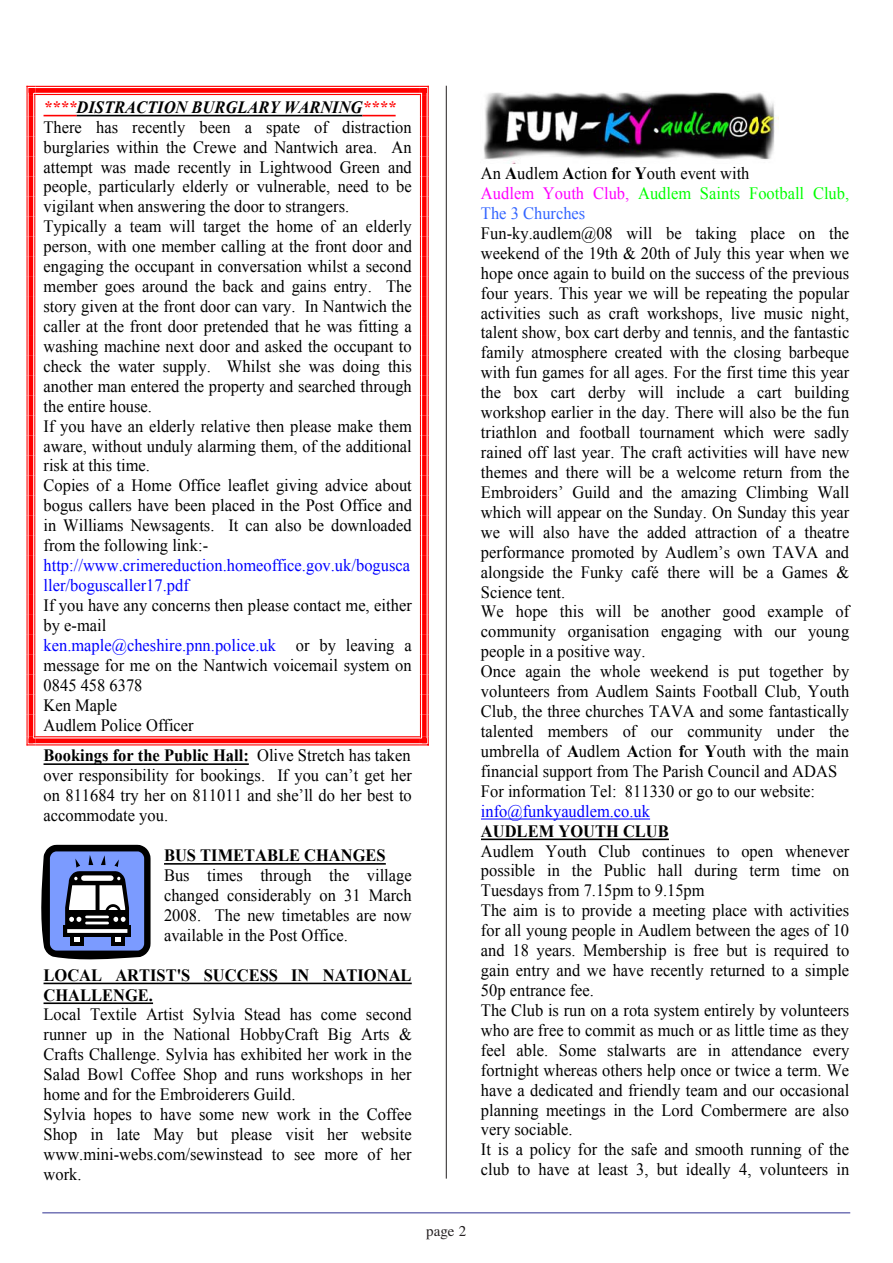
<style>
.page{position:relative;width:893px;height:1263px;background:#fff}
.page>*{position:absolute;margin:0;border:0;box-sizing:border-box;transform-origin:0 0}
.t1{font:17.25px/20px "Times New Roman";color:#000;scale:.95 1}
.t2{font:17.25px/19.8px "Times New Roman";color:#00f;scale:.95 1}
.t3{font:700 17.25px/19.8px "Times New Roman";color:#000;scale:.95 1}
.t4{font:15px "Times";color:#231f20}
.s1{font-weight:700;font-style:italic;color:#f00}
.s2{font-weight:700;font-style:italic}
.s3{color:#00f}
.s4{font-weight:700}
.s5{color:#f0f}
.s6{color:#0f0}
.s7{color:#3365ff}
</style>
<div class="page">
<hr style="left:42px;top:1212px;width:808px;height:1px;background:#2e3092">
<img style="left:483px;top:92px;width:295px;height:71px">
<hr style="left:481px;top:819px;width:169px;height:1px;background:#00f">
<hr style="left:481px;top:838px;width:188px;height:2px;background:#000">
<hr style="left:44px;top:115px;width:33px;height:1px;background:#f00">
<hr style="left:77px;top:115px;width:285px;height:1px;background:#000">
<hr style="left:362px;top:115px;width:34px;height:1px;background:#f00">
<hr style="left:35px;top:86px;width:385px;height:1px;background:#f00">
<div style="left:35px;top:88px;width:385px;height:5px;background:#f00"></div>
<hr style="left:35px;top:94px;width:385px;height:1px;background:#f00">
<hr style="left:35px;top:744px;width:385px;height:1px;background:#f00">
<div style="left:35px;top:738px;width:385px;height:5px;background:#f00"></div>
<hr style="left:35px;top:736px;width:385px;height:1px;background:#f00">
<svg style="left:27px;top:86px;width:8px;height:659px;background:#ff4545"></svg>
<svg style="left:420px;top:86px;width:9px;height:659px;background:#f44"></svg>
<hr style="left:44px;top:763px;width:205px;height:2px;background:#000">
<hr style="left:164px;top:863px;width:222px;height:2px;background:#000">
<svg style="left:41px;top:845px;width:110px;height:115px"></svg>
<hr style="left:44px;top:983px;width:368px;height:1px;background:#000">
<hr style="left:44px;top:1002px;width:109px;height:2px;background:#000">
<hr style="left:446px;top:86px;width:1px;height:1092px;background:#231f20">
<p class="t1" style="left:44px;top:97px;width:389px"><span class="s1">****</span><span class="s2">DISTRACTION BURGLARY WARNING</span><span class="s1">**** </span>There has recently been a spate of distraction burglaries within the Crewe and Nantwich area. An attempt was made recently in Lightwood Green and people, particularly elderly or vulnerable, need to be vigilant when answering the door to strangers.<br>Typically a team will target the home of an elderly person, with one member calling at the front door and engaging the occupant in conversation whilst a second member goes around the back and gains entry. The story given at the front door can vary. In Nantwich the caller at the front door pretended that he was fitting a washing machine next door and asked the occupant to check the water supply. Whilst she was doing this another man entered the property and searched through the entire house.<br>If you have an elderly relative then please make them aware, without unduly alarming them, of the additional risk at this time.<br>Copies of a Home Office leaflet giving advice about bogus callers have been placed in the Post Office and in Williams Newsagents. It can also be downloaded from the following link:-</p>
<p class="t2" style="left:44px;top:555px;width:387px">http://www.crimereduction.homeoffice.gov.uk/bogusca ller/boguscaller17.pdf</p>
<p class="t1" style="left:44px;top:595px;width:389px">If you have any concerns then please contact me, either by e-mail<br><span class="s3">ken.maple@cheshire.pnn.police.uk</span> or by leaving a message for me on the Nantwich voicemail system on<br>0845 458 6378<br>Ken Maple<br>Audlem Police Officer</p>
<p class="t1" style="left:44px;top:746px;width:389px;text-align:justify"><span class="s4">Bookings for the Public Hall:</span> Olive Stretch has taken over responsibility for bookings. If you can’t get her on 811684 try her on 811011 and she’ll do her best to accommodate you.</p>
<p class="t3" style="left:164px;top:845px;width:235px">BUS TIMETABLE CHANGES</p>
<p class="t1" style="left:164px;top:865px;width:262px;text-align:justify">Bus times through the village changed considerably on 31 March 2008. The new timetables are now available in the Post Office.</p>
<p class="t3" style="left:44px;top:965px;width:389px">LOCAL ARTIST'S SUCCESS IN NATIONAL<br>CHALLENGE.</p>
<p class="t1" style="left:44px;top:1004px;width:389px">Local Textile Artist Sylvia Stead has come second runner up in the National HobbyCraft Big Arts &amp; Crafts Challenge. Sylvia has exhibited her work in the Salad Bowl Coffee Shop and runs workshops in her home and for the Embroiderers Guild.<br>Sylvia hopes to have some new work in the Coffee Shop in late May but please visit her website www.mini-webs.com/sewinstead to see more of her work.</p>
<p class="t1" style="left:481px;top:163px;width:389px">An <span class="s4">A</span>udlem <span class="s4">A</span>ction <span class="s4">f</span>or <span class="s4">Y</span>outh event with<br><span class="s5">Audlem Youth Club,</span> <span class="s6">Audlem Saints Football Club,<br></span><span class="s7">The 3 Churches</span></p>
<p class="t1" style="left:481px;top:223px;width:389px">Fun-ky.audlem@08 will be taking place on the weekend of the 19th &amp; 20th of July this year when we hope once again to build on the success of the previous four years. This year we will be repeating the popular activities such as craft workshops, live music night, talent show, box cart derby and tennis, and the fantastic family atmosphere created with the closing barbeque with fun games for all ages. For the first time this year the box cart derby will include a cart building workshop earlier in the day. There will also be the fun triathlon and football tournament which were sadly rained off last year. The craft activities will have new themes and there will be a welcome return from the Embroiders’ Guild and the amazing Climbing Wall which will appear on the Sunday. On Sunday this year we will also have the added attraction of a theatre performance promoted by Audlem’s own TAVA and alongside the Funky café there will be a Games &amp; Science tent.<br>We hope this will be another good example of community organisation engaging with our young people in a positive way.<br>Once again the whole weekend is put together by volunteers from Audlem Saints Football Club, Youth Club, the three churches TAVA and some fantastically talented members of our community under the umbrella of <span class="s4">A</span>udlem <span class="s4">A</span>ction <span class="s4">f</span>or <span class="s4">Y</span>outh with the main financial support from The Parish Council and ADAS For information Tel: 811330 or go to our website:</p>
<p class="t2" style="left:481px;top:801px;width:179px">info@funkyaudlem.co.uk</p>
<p class="t3" style="left:481px;top:821px;width:199px">AUDLEM YOUTH CLUB</p>
<p class="t1" style="left:481px;top:841px;width:389px">Audlem Youth Club continues to open whenever possible in the Public hall during term time on Tuesdays from 7.15pm to 9.15pm<br>The aim is to provide a meeting place with activities for all young people in Audlem between the ages of 10 and 18 years. Membership is free but is required to gain entry and we have recently returned to a simple 50p entrance fee.<br>The Club is run on a rota system entirely by volunteers who are free to commit as much or as little time as they feel able. Some stalwarts are in attendance every fortnight whereas others help once or twice a term. We have a dedicated and friendly team and our occasional planning meetings in the Lord Combermere are also very sociable.<br>It is a policy for the safe and smooth running of the club to have at least 3, but ideally 4, volunteers in</p>
<p class="t4" style="left:426px;top:1225px;width:41px">page 2</p>
</div>
